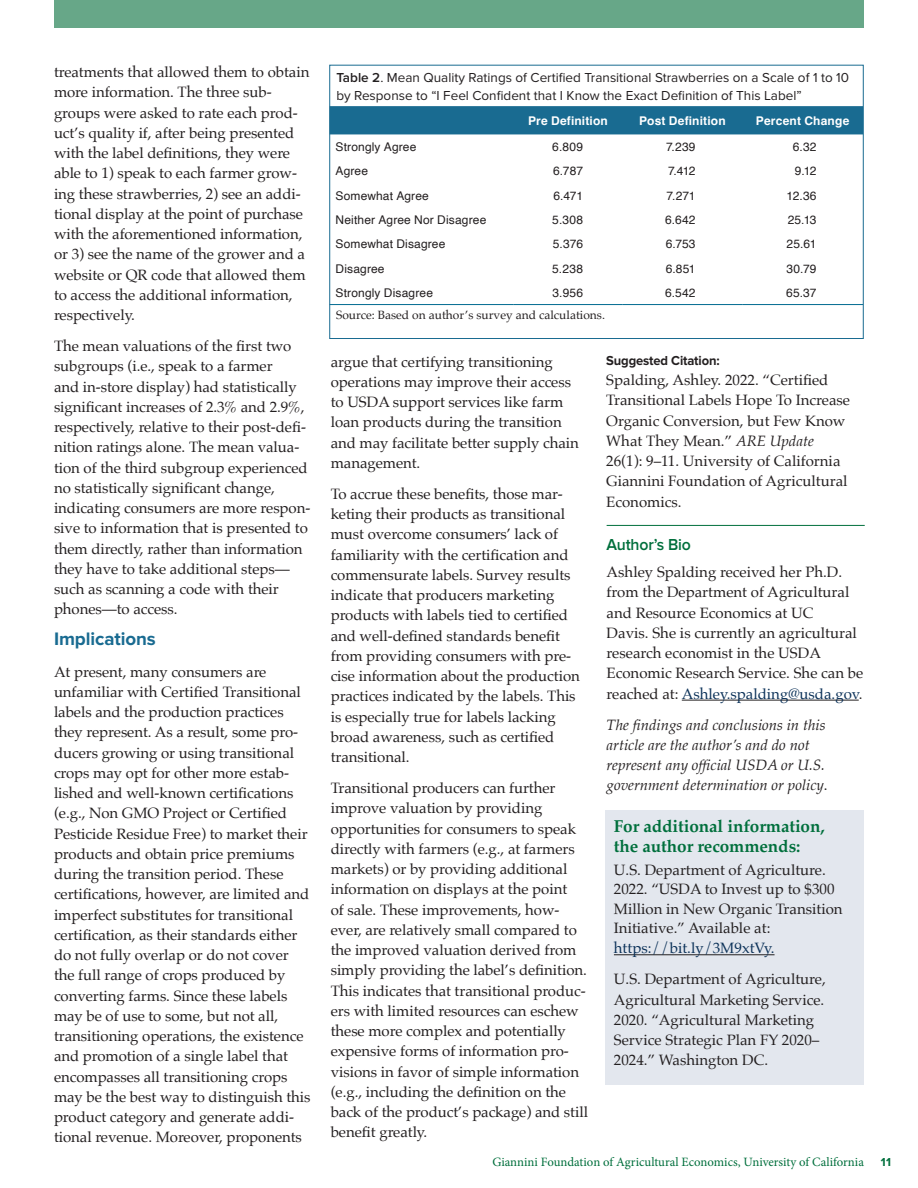
<style>
.page{position:relative;width:918px;height:1188px;background:#fff}
.page>*{position:absolute;margin:0;border:0;box-sizing:border-box;transform-origin:0 0}
.Article_Body__Palati{font:700 18.75px "Proxima Nova";letter-spacing:-.005em;color:#196b91}
.For_Additional_Info{font:700 17.25px/20.2px "Palatino";letter-spacing:-.005em;color:#006f3c}
.Author_Bio_Header{font:600 16.5px "Proxima Nova";letter-spacing:-.01em;color:#006f3c;scale:.96 1}
.Article_Body__Palati-2{font:15px/20.2px "Palatino";letter-spacing:-.005em;color:#231f20}
.Article_Body__Palati-3{font:italic 15px/20.2px "Palatino";color:#231f20}
.Figure_Title{font:13.5px/18px "Proxima Nova";color:#231f20}
.t1{font:700 13.5px "Proxima Nova";letter-spacing:-.01em;color:#231f20;scale:.96 1}
.t2{font:12.75px "Minion Pro";color:#006f3c}
.Table_Body_Copy{font:12px "Helvetica";letter-spacing:.01em;color:#231f20}
.Figure_source{font:12px "Palatino";color:#231f20}
.Table_Body_Copy-2{font:700 12px "Helvetica";letter-spacing:.015em;color:#fff}
.t3{font:700 12px "Proxima Nova";color:#006f3c}
.s1{font-weight:600}
.s2{font-style:italic}
.s3{color:#0c3259}
.s4{font-style:normal}
</style>
<div class="page">
<div style="left:54px;top:0;width:810px;height:28px;background:#67a788"></div>
<div style="left:606px;top:811px;width:258px;height:274px;background:#e3e7ee"></div>
<hr style="left:607px;top:525px;width:258px;height:1px;background:#006f3c">
<hr style="left:682px;top:700px;width:177px;height:1px;background:#231f20">
<hr style="left:614px;top:954px;width:161px;height:1px;background:#231f20">
<div style="left:331px;top:106px;width:531px;height:28px;background:#196b91"></div>
<hr style="left:330px;top:304px;width:183px;height:1px;background:#006a90">
<hr style="left:513px;top:304px;width:110px;height:1px;background:#006a90">
<hr style="left:623px;top:304px;width:119px;height:1px;background:#006a90">
<hr style="left:742px;top:304px;width:121px;height:1px;background:#006a90">
<div style="left:329px;top:65px;width:535px;height:274px;border:1px solid #196b91"></div>
<p class="Article_Body__Palati-2" style="left:54px;top:62px;width:257px">treatments that allowed them to obtain more information. The three sub&shy;groups were asked to rate each prod&shy;uct’s quality if, after being presented with the label definitions, they were able to 1) speak to each farmer grow&shy;ing these strawberries, 2) see an addi&shy;tional display at the point of purchase with the aforementioned information, or 3) see the name of the grower and a website or QR code that allowed them to access the additional information, respectively.</p>
<p class="Article_Body__Palati-2" style="left:54px;top:336px;width:258px">The mean valuations of the first two subgroups (i.e., speak to a farmer<br>and in-store display) had statistically significant increases of 2.3% and 2.9%, respectively, relative to their post-defi&shy;nition ratings alone. The mean valua&shy;tion of the third subgroup experienced no statistically significant change, indicating consumers are more respon&shy;sive to information that is presented to them directly, rather than information they have to take additional steps— such as scanning a code with their phones—to access.</p>
<p class="Article_Body__Palati" style="left:54px;top:628px;width:103px">Implications</p>
<p class="Article_Body__Palati-2" style="left:54px;top:661px;width:258px">At present, many consumers are unfamiliar with Certified Transitional labels and the production practices they represent. As a result, some pro&shy;ducers growing or using transitional crops may opt for other more estab&shy;lished and well-known certifications (e.g., Non GMO Project or Certified Pesticide Residue Free) to market their products and obtain price premiums during the transition period. These certifications, however, are limited and imperfect substitutes for transitional certification, as their standards either do not fully overlap or do not cover the full range of crops produced by converting farms. Since these labels may be of use to some, but not all, transitioning operations, the existence and promotion of a single label that encompasses all transitioning crops may be the best way to distinguish this product category and generate addi&shy;tional revenue. Moreover, proponents</p>
<p class="Figure_Title" style="left:336px;top:69px;width:514px"><span class="s1">Table 2</span>. Mean Quality Ratings of Certified Transitional Strawberries on a Scale of 1 to 10 by Response to “I Feel Confident that I Know the Exact Definition of This Label”</p>
<p class="Table_Body_Copy-2" style="left:528px;top:113px;width:81px">Pre Definition</p>
<p class="Table_Body_Copy-2" style="left:639px;top:113px;width:88px">Post Definition</p>
<p class="Table_Body_Copy-2" style="left:756px;top:113px;width:95px">Percent Change</p>
<p class="Table_Body_Copy" style="left:336px;top:138px;width:82px">Strongly Agree</p>
<p class="Table_Body_Copy" style="left:552px;top:138px;width:32px">6.809</p>
<p class="Table_Body_Copy" style="left:666px;top:138px;width:31px">7.239</p>
<p class="Table_Body_Copy" style="left:793px;top:138px;width:25px">6.32</p>
<p class="Table_Body_Copy" style="left:336px;top:162px;width:34px">Agree</p>
<p class="Table_Body_Copy" style="left:553px;top:162px;width:31px">6.787</p>
<p class="Table_Body_Copy" style="left:668px;top:162px;width:29px">7.412</p>
<p class="Table_Body_Copy" style="left:795px;top:162px;width:23px">9.12</p>
<p class="Table_Body_Copy" style="left:336px;top:186px;width:95px">Somewhat Agree</p>
<p class="Table_Body_Copy" style="left:554px;top:186px;width:31px">6.471</p>
<p class="Table_Body_Copy" style="left:667px;top:186px;width:31px">7.271</p>
<p class="Table_Body_Copy" style="left:787px;top:186px;width:32px">12.36</p>
<p class="Table_Body_Copy" style="left:336px;top:211px;width:152px">Neither Agree Nor Disagree</p>
<p class="Table_Body_Copy" style="left:552px;top:211px;width:32px">5.308</p>
<p class="Table_Body_Copy" style="left:665px;top:211px;width:32px">6.642</p>
<p class="Table_Body_Copy" style="left:788px;top:211px;width:30px">25.13</p>
<p class="Table_Body_Copy" style="left:336px;top:235px;width:111px">Somewhat Disagree</p>
<p class="Table_Body_Copy" style="left:553px;top:235px;width:32px">5.376</p>
<p class="Table_Body_Copy" style="left:666px;top:235px;width:31px">6.753</p>
<p class="Table_Body_Copy" style="left:787px;top:235px;width:32px">25.61</p>
<p class="Table_Body_Copy" style="left:336px;top:259px;width:51px">Disagree</p>
<p class="Table_Body_Copy" style="left:552px;top:259px;width:32px">5.238</p>
<p class="Table_Body_Copy" style="left:666px;top:259px;width:31px">6.851</p>
<p class="Table_Body_Copy" style="left:787px;top:259px;width:31px">30.79</p>
<p class="Table_Body_Copy" style="left:336px;top:283px;width:99px">Strongly Disagree</p>
<p class="Table_Body_Copy" style="left:552px;top:283px;width:32px">3.956</p>
<p class="Table_Body_Copy" style="left:665px;top:283px;width:32px">6.542</p>
<p class="Table_Body_Copy" style="left:786px;top:283px;width:32px">65.37</p>
<p class="Figure_source" style="left:336px;top:305px;width:270px">Source: Based on author’s survey and calculations.</p>
<p class="Article_Body__Palati-2" style="left:331px;top:351px;width:250px">argue that certifying transitioning operations may improve their access to USDA support services like farm loan products during the transition and may facilitate better supply chain management.</p>
<p class="Article_Body__Palati-2" style="left:331px;top:484px;width:251px">To accrue these benefits, those mar&shy;keting their products as transitional must overcome consumers’ lack of familiarity with the certification and commensurate labels. Survey results indicate that producers marketing products with labels tied to certified and well-defined standards benefit from providing consumers with pre&shy;cise information about the production practices indicated by the labels. This is especially true for labels lacking broad awareness, such as certified transitional.</p>
<p class="Article_Body__Palati-2" style="left:331px;top:778px;width:259px">Transitional producers can further improve valuation by providing opportunities for consumers to speak directly with farmers (e.g., at farmers markets) or by providing additional information on displays at the point<br>of sale. These improvements, how&shy;ever, are relatively small compared to the improved valuation derived from simply providing the label’s definition.<br>This indicates that transitional produc&shy;ers with limited resources can eschew these more complex and potentially expensive forms of information pro&shy;visions in favor of simple information (e.g., including the definition on the back of the product’s package) and still benefit greatly.</p>
<p class="t1" style="left:606px;top:353px;width:120px">Suggested Citation:</p>
<p class="Article_Body__Palati-2" style="left:606px;top:370px;width:245px">Spalding, Ashley. 2022. “Certified<br>Transitional Labels Hope To Increase<br>Organic Conversion, but Few Know<br>What They Mean.” <span class="s2">ARE Update<br></span>26(1): 9–11. University of California<br>Giannini Foundation of Agricultural<br>Economics.</p>
<p class="Author_Bio_Header" style="left:607px;top:535px;width:89px">Author’s Bio</p>
<p class="Article_Body__Palati-2" style="left:607px;top:562px;width:258px">Ashley Spalding received her Ph.D. from the Department of Agricultural and Resource Economics at UC<br>Davis. She is currently an agricultural research economist in the USDA Economic Research Service. She can be reached at: <span class="s3">Ashley.spalding@usda.gov</span>.</p>
<p class="Article_Body__Palati-3" style="left:607px;top:714px;width:223px">The findings and conclusions in this article are the author’s and do not represent any official USDA or U.S. government determination or policy<span class="s4">.</span></p>
<p class="For_Additional_Info" style="left:614px;top:816px;width:212px">For additional information, the author recommends:</p>
<p class="Article_Body__Palati-2" style="left:614px;top:859px;width:230px;line-height:19.6px">U.S. Department of Agriculture.<br>2022. “USDA to Invest up to $300<br>Million in New Organic Transition<br>Initiative.” Available at: <span class="s3">https://bit.ly/3M9xtVy.</span></p>
<p class="Article_Body__Palati-2" style="left:614px;top:969px;width:214px">U.S. Department of Agriculture,<br>Agricultural Marketing Service.<br>2020. “Agricultural Marketing<br>Service Strategic Plan FY 2020–<br>2024.” Washington DC.</p>
<p class="t2" style="left:492px;top:1153px;width:373px">Giannini Foundation of Agricultural Economics, University of California</p>
<p class="t3" style="left:881px;top:1155px;width:12px">11</p>
</div>
